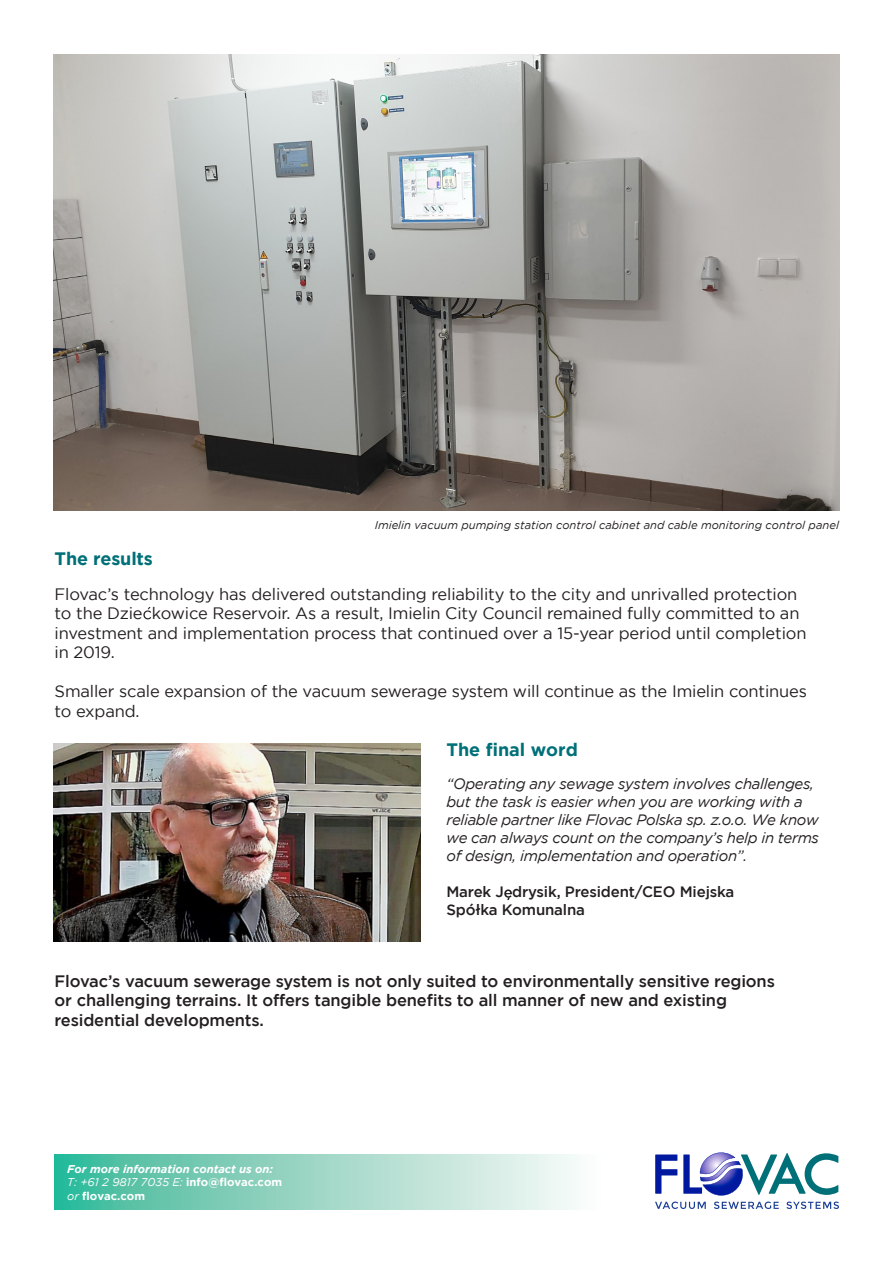
<style>
.page{position:relative;width:893px;height:1263px;background:#fff}
.page>*{position:absolute;margin:0;border:0;box-sizing:border-box;transform-origin:0 0}
.t1{font:700 18px "Gotham";letter-spacing:-.01em;color:#007078}
.t2{font:16.5px/19.5px "Gotham";letter-spacing:-.01em;color:#231f20}
.t3{font:500 16.5px/19.5px "Gotham";letter-spacing:-.01em;color:#231f20}
.t4{font:italic 15px/18px "Gotham";letter-spacing:-.02em;color:#231f20}
.t5{font:500 15px/18px "Gotham";letter-spacing:-.01em;color:#231f20}
.t6{font:italic 700 11.25px/13.5px "Gotham";color:#fff}
.t7{font:italic 11.25px "Gotham";color:#231f20}
.s1{font-weight:400}
.s2{font-style:normal}
</style>
<div class="page">
<svg style="left:504px;top:889px;width:8px;height:11px"></svg>
<svg style="left:143px;top:607px;width:8px;height:12px"></svg>
<img style="left:54px;top:54px;width:785px;height:456px">
<img style="left:54px;top:743px;width:367px;height:198px">
<svg style="left:55px;top:1155px;width:522px;height:54px;background:#9ad7c6"></svg>
<svg style="left:655px;top:1152px;width:184px;height:57px"></svg>
<p class="t7" style="left:375px;top:519px;width:466px">Imielin vacuum pumping station control cabinet and cable monitoring control panel</p>
<p class="t1" style="left:55px;top:549px;width:100px">The results</p>
<p class="t2" style="left:55px;top:584px;width:753px">Flovac’s technology has delivered outstanding reliability to the city and unrivalled protection to the Dzie kowice Reservoir. As a result, Imielin City Council remained fully committed to an investment and implementation process that continued over a 15-year period until completion in 2019.</p>
<p class="t2" style="left:55px;top:681px;width:754px">Smaller scale expansion of the vacuum sewerage system will continue as the Imielin continues to expand.</p>
<p class="t1" style="left:446px;top:740px;width:133px">The final word</p>
<p class="t4" style="left:446px;top:775px;width:374px">“Operating any sewage system involves challenges, but the task is easier when you are working with a reliable partner like Flovac Polska sp. z.o.o. We know we can always count on the company’s help in terms of design, implementation and operation”.</p>
<p class="t5" style="left:446px;top:883px;width:290px">Marek J drysik, President/CEO Miejska<br>Spółka Komunalna</p>
<p class="t3" style="left:55px;top:971px;width:722px">Flovac’s vacuum sewerage system is not only suited to environmentally sensitive regions or challenging terrains. It offers tangible benefits to all manner of new and existing residential developments.</p>
<p class="t6" style="left:67px;top:1162px;width:216px">For more information contact us on:<br><span class="s1">T: +61 2 9817 7035 E:</span> <span class="s2">info@flovac.com </span><span class="s1">or</span> <span class="s2">flovac.com</span></p>
</div>
